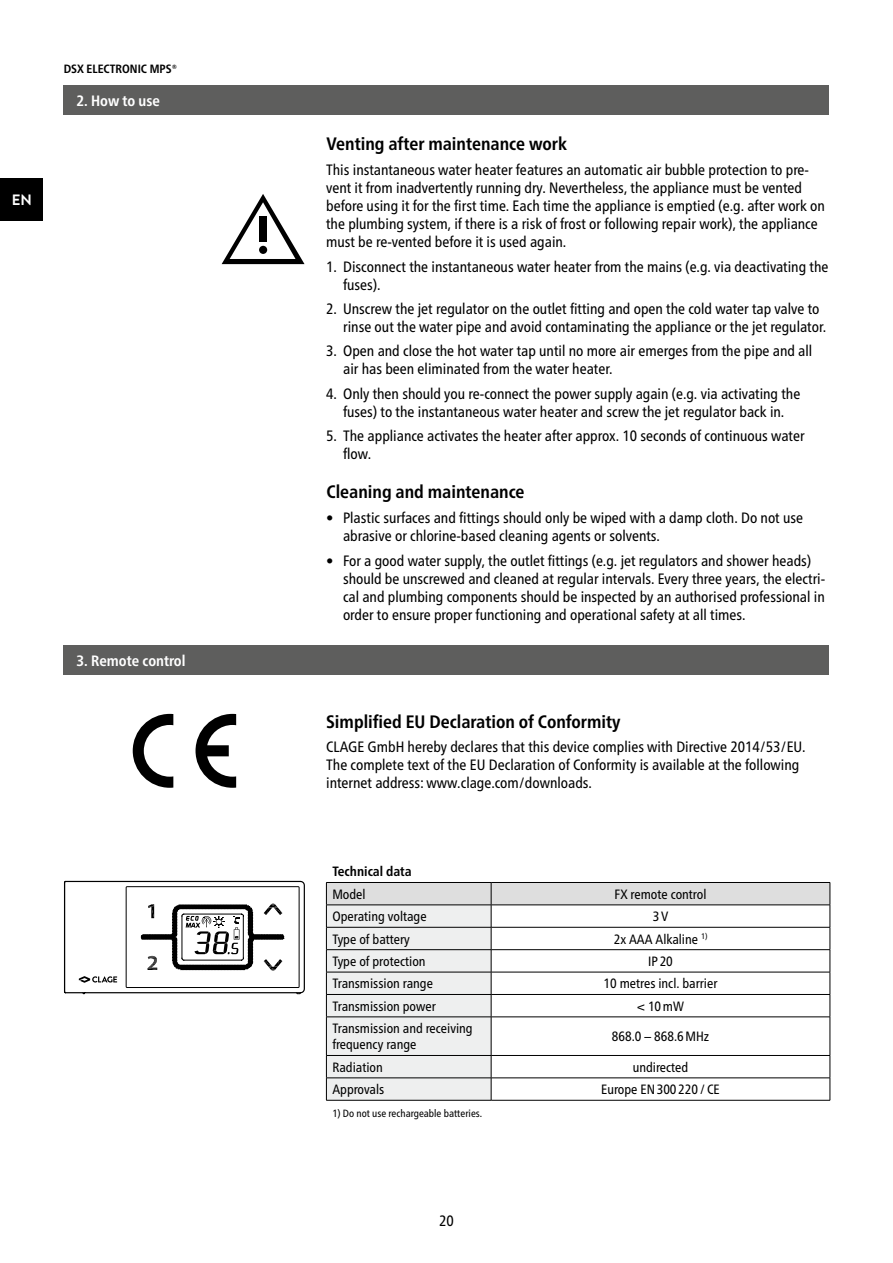
<style>
.page{position:relative;width:893px;height:1263px;background:#fff}
.page>*{position:absolute;margin:0;border:0;box-sizing:border-box;transform-origin:0 0}
.t1{font:700 condensed 18px "Frutiger Neue LTW1 G";color:#000}
.t2{font:condensed 15px/18px "Frutiger Neue LTW1 G";color:#000}
.t3{font:700 condensed 15px "Frutiger Neue LTW1 G";color:#fff}
.t4{font:700 15px "Brandon Text";color:#fff}
.t5{font:condensed 13.5px/16.2px "Frutiger Neue LTW1 G";color:#000}
.t6{font:700 condensed 13.5px "Frutiger Neue LTW1 G";color:#000}
.t7{font:700 condensed 12px "Frutiger Neue LTW1 G";color:#000}
.t8{font:condensed 10.5px "Frutiger Neue LTW1 G";color:#000}
</style>
<div class="page">
<div style="left:0;top:179px;width:43px;height:42px;background:#000"></div>
<div style="left:64px;top:85px;width:765px;height:30px;background:#5e5e5d"></div>
<svg style="left:222px;top:194px;width:83px;height:70px"></svg>
<div style="left:259px;top:216px;width:7px;height:26px;background:#000"></div>
<div style="left:259px;top:246px;width:8px;height:8px;background:#000;border-radius:50%"></div>
<div style="left:64px;top:645px;width:765px;height:29px;background:#5e5e5d"></div>
<hr style="left:326px;top:1100px;width:165px;height:1px;background:#000">
<hr style="left:491px;top:1100px;width:339px;height:1px;background:#000">
<svg style="left:326px;top:882px;width:505px;height:218px"></svg>
<svg style="left:64px;top:881px;width:241px;height:113px"></svg>
<svg style="left:133px;top:714px;width:103px;height:74px"></svg>
<p class="t7" style="left:64px;top:62px;width:115px">DSX ELECTRONIC MPS®</p>
<p class="t3" style="left:77px;top:92px;width:85px">2. How to use</p>
<p class="t4" style="left:12px;top:189px;width:22px">EN</p>
<p class="t3" style="left:77px;top:652px;width:110px">3. Remote control</p>
<p class="t1" style="left:326px;top:133px;width:242px">Venting after maintenance work</p>
<p class="t2" style="left:326px;top:161px;width:500px">This instantaneous water heater features an automatic air bubble protection to pre&shy;vent it from inadvertently running dry. Nevertheless, the appliance must be vented before using it for the first time. Each time the appliance is emptied (e.g. after work on the plumbing system, if there is a risk of frost or following repair work), the appliance must be re-vented before it is used again.</p>
<p class="t2" style="left:343px;top:257px;width:487px;text-indent:-17px">1. Disconnect the instantaneous water heater from the mains (e.g. via deactivating the fuses).</p>
<p class="t2" style="left:343px;top:300px;width:485px;text-indent:-17px">2. Unscrew the jet regulator on the outlet fitting and open the cold water tap valve to rinse out the water pipe and avoid contaminating the appliance or the jet regulator.</p>
<p class="t2" style="left:343px;top:342px;width:471px;text-indent:-17px">3. Open and close the hot water tap until no more air emerges from the pipe and all air has been eliminated from the water heater.</p>
<p class="t2" style="left:326px;top:384px;width:476px;text-align:center">4. Only then should you re-connect the power supply again (e.g. via activating the fuses) to the instantaneous water heater and screw the jet regulator back in.</p>
<p class="t2" style="left:343px;top:427px;width:463px;text-indent:-17px">5. The appliance activates the heater after approx. 10 seconds of continuous water flow.</p>
<p class="t1" style="left:326px;top:481px;width:200px">Cleaning and maintenance</p>
<p class="t2" style="left:343px;top:509px;width:462px;text-indent:-17px">• Plastic surfaces and fittings should only be wiped with a damp cloth. Do not use abrasive or chlorine-based cleaning agents or solvents.</p>
<p class="t2" style="left:343px;top:551px;width:484px;text-indent:-17px">• For a good water supply, the outlet fittings (e.g. jet regulators and shower heads) should be unscrewed and cleaned at regular intervals. Every three years, the electri&shy;cal and plumbing components should be inspected by an authorised professional in order to ensure proper functioning and operational safety at all times.</p>
<p class="t1" style="left:326px;top:711px;width:296px">Simplified EU Declaration of Conformity</p>
<p class="t2" style="left:326px;top:738px;width:481px">CLAGE GmbH hereby declares that this device complies with Directive 2014/53/EU.<br>The complete text of the EU Declaration of Conformity is available at the following internet address: www.clage.com/downloads.</p>
<p class="t6" style="left:332px;top:864px;width:81px">Technical data</p>
<p class="t5" style="left:332px;top:886px;width:35px">Model</p>
<p class="t5" style="left:615px;top:886px;width:93px">FX remote control</p>
<p class="t5" style="left:332px;top:908px;width:96px">Operating voltage</p>
<p class="t5" style="left:653px;top:908px;width:17px">3V</p>
<p class="t5" style="left:332px;top:931px;width:79px">Type of battery</p>
<p class="t5" style="left:614px;top:931px;width:95px">2x AAA Alkaline <sup>1)</sup></p>
<p class="t5" style="left:332px;top:953px;width:95px">Type of protection</p>
<p class="t5" style="left:648px;top:953px;width:26px">IP 20</p>
<p class="t5" style="left:332px;top:975px;width:102px">Transmission range</p>
<p class="t5" style="left:603px;top:975px;width:116px">10 metres incl. barrier</p>
<p class="t5" style="left:332px;top:998px;width:105px">Transmission power</p>
<p class="t5" style="left:637px;top:998px;width:48px">&lt; 10mW</p>
<p class="t5" style="left:332px;top:1020px;width:142px">Transmission and receiving frequency range</p>
<p class="t5" style="left:612px;top:1028px;width:99px">868.0 – 868.6MHz</p>
<p class="t5" style="left:332px;top:1059px;width:52px">Radiation</p>
<p class="t5" style="left:633px;top:1059px;width:57px">undirected</p>
<p class="t5" style="left:332px;top:1081px;width:53px">Approvals</p>
<p class="t5" style="left:601px;top:1081px;width:120px">Europe EN300 220 / CE</p>
<p class="t8" style="left:332px;top:1107px;width:151px">1) Do not use rechargeable batteries.</p>
<p class="t2" style="left:439px;top:1212px;width:16px">20</p>
</div>
